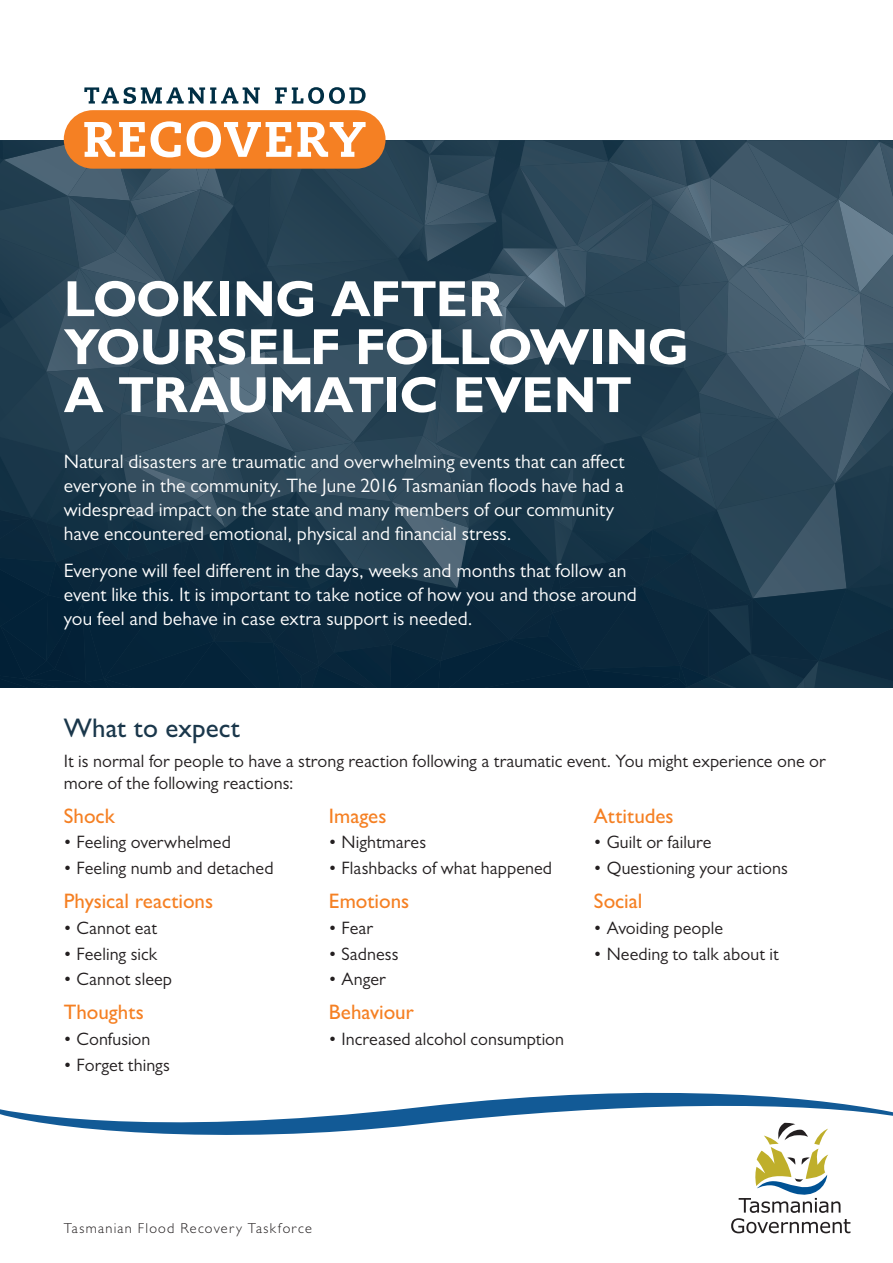
<style>
.page{position:relative;width:893px;height:1263px;background:#fff}
.page>*{position:absolute;margin:0;border:0;box-sizing:border-box;transform-origin:0 0}
.t1{font:700 51px/48px "Gill Sans MT Pro";letter-spacing:-.005em;color:#fff}
.t2{font:500 27px "Gill Sans MT Pro";color:#1a374b}
.t3{font:500 21px "Gill Sans MT Pro";color:#f58023}
.t4{font:19.5px/24px "Gill Sans MT Pro";letter-spacing:.005em;color:#fff}
.t5{font:18px/21.6px "Gill Sans MT Pro";letter-spacing:.005em;color:#231f20}
.t6{font:300 14.4px "Gill Sans MT Pro";letter-spacing:.085em;color:#231f20}
</style>
<div class="page">
<div style="left:64px;top:110px;width:322px;height:59px;background:#f58023;border-radius:29px"></div>
<svg style="left:84px;top:87px;width:176px;height:17px"></svg>
<svg style="left:275px;top:87px;width:91px;height:17px"></svg>
<svg style="left:0;top:121px;width:893px;height:567px;background:#2f4757"></svg>
<svg style="left:0;top:1092px;width:893px;height:43px"></svg>
<svg style="left:731px;top:1123px;width:119px;height:110px"></svg>
<h1 class="t1" style="left:64px;top:274px;width:627px">LOOKING AFTER<br>YOURSELF FOLLOWING<br>A TRAUMATIC EVENT</h1>
<p class="t4" style="left:64px;top:450px;width:562px">Natural disasters are traumatic and overwhelming events that can affect everyone in the community. The June 2016 Tasmanian floods have had a widespread impact on the state and many members of our community have encountered emotional, physical and financial stress.</p>
<p class="t4" style="left:64px;top:558px;width:575px">Everyone will feel different in the days, weeks and months that follow an event like this. It is important to take notice of how you and those around you feel and behave in case extra support is needed.</p>
<h2 class="t2" style="left:64px;top:712px;width:178px">What to expect</h2>
<p class="t5" style="left:64px;top:750px;width:763px">It is normal for people to have a strong reaction following a traumatic event. You might experience one or more of the following reactions:</p>
<p class="t3" style="left:64px;top:803px;width:53px">Shock</p>
<p class="t5" style="left:64px;top:831px;width:169px">• Feeling overwhelmed</p>
<p class="t5" style="left:64px;top:857px;width:211px">• Feeling numb and detached</p>
<p class="t3" style="left:64px;top:888px;width:151px">Physical reactions</p>
<p class="t5" style="left:64px;top:917px;width:95px">• Cannot eat</p>
<p class="t5" style="left:64px;top:942px;width:95px">• Feeling sick</p>
<p class="t5" style="left:64px;top:968px;width:110px">• Cannot sleep</p>
<p class="t3" style="left:64px;top:1000px;width:82px">Thoughts</p>
<p class="t5" style="left:64px;top:1028px;width:88px">• Confusion</p>
<p class="t5" style="left:64px;top:1054px;width:108px">• Forget things</p>
<p class="t3" style="left:594px;top:803px;width:81px">Attitudes</p>
<p class="t5" style="left:594px;top:831px;width:119px">• Guilt or failure</p>
<p class="t5" style="left:594px;top:857px;width:195px">• Questioning your actions</p>
<p class="t3" style="left:594px;top:888px;width:50px">Social</p>
<p class="t5" style="left:594px;top:917px;width:131px">• Avoiding people</p>
<p class="t5" style="left:594px;top:942px;width:186px">• Needing to talk about it</p>
<p class="t3" style="left:329px;top:803px;width:59px">Images</p>
<p class="t5" style="left:329px;top:831px;width:99px">• Nightmares</p>
<p class="t5" style="left:329px;top:857px;width:225px">• Flashbacks of what happened</p>
<p class="t3" style="left:329px;top:888px;width:82px">Emotions</p>
<p class="t5" style="left:329px;top:917px;width:46px">• Fear</p>
<p class="t5" style="left:329px;top:942px;width:71px">• Sadness</p>
<p class="t5" style="left:329px;top:968px;width:58px">• Anger</p>
<p class="t3" style="left:329px;top:1000px;width:87px">Behaviour</p>
<p class="t5" style="left:329px;top:1028px;width:237px">• Increased alcohol consumption</p>
<p class="t6" style="left:64px;top:1220px;width:250px">Tasmanian Flood Recovery Taskforce</p>
</div>
